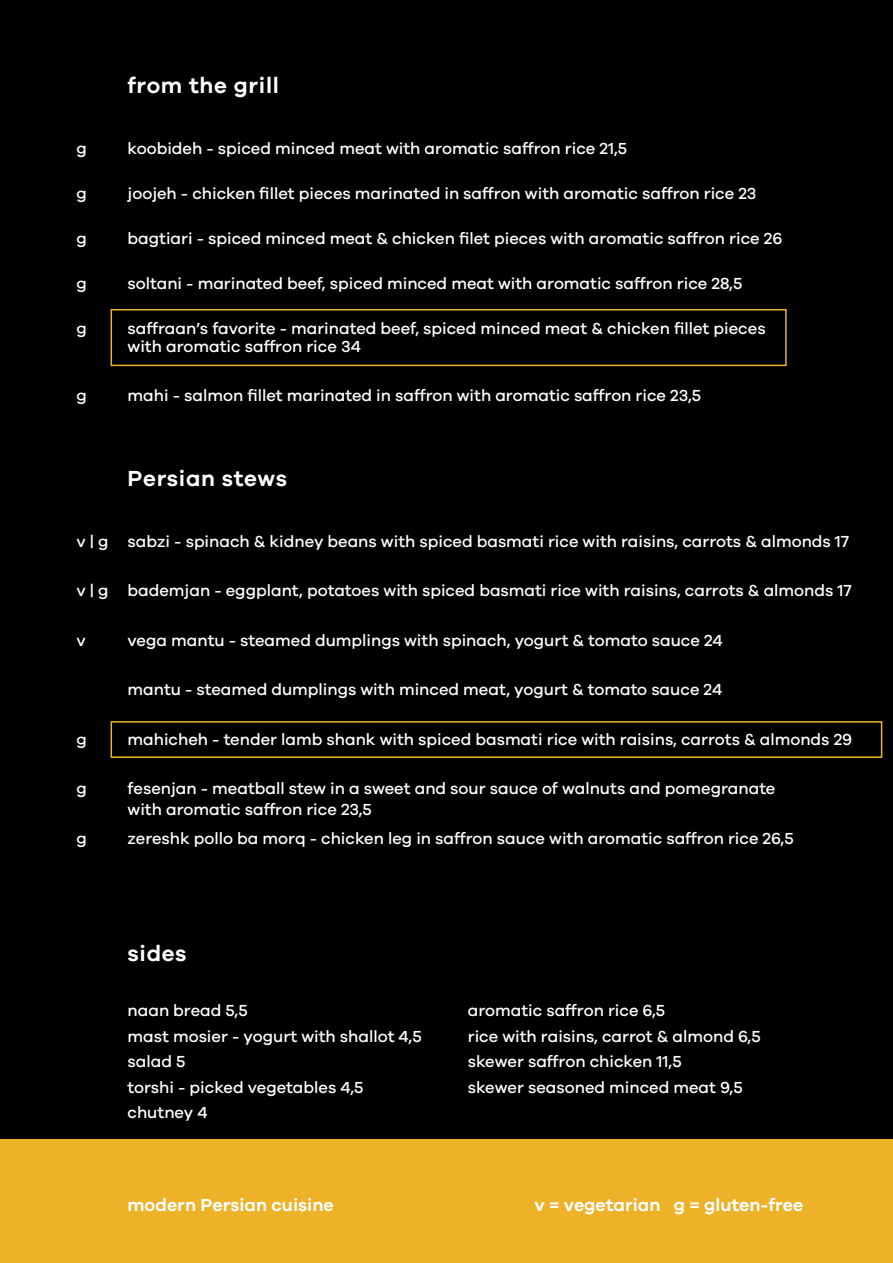
<style>
.page{position:relative;width:893px;height:1263px;background:#000}
.page>*{position:absolute;margin:0;border:0;box-sizing:border-box;transform-origin:0 0}
.t1{font:600 22.5px "Galano Grotesque";letter-spacing:.03em;color:#fff}
.t2{font:600 18px "Galano Grotesque";color:#fff}
.t3{font:500 16.5px/25.5px "Galano Grotesque";color:#fff}
</style>
<div class="page">
<div style="left:0;top:1140px;width:893px;height:123px;background:#edb228"></div>
<div style="left:111px;top:721px;width:771px;height:37px;border:2px solid #edb228"></div>
<div style="left:111px;top:309px;width:676px;height:57px;border:2px solid #edb228"></div>
<p class="t3" style="left:77px;top:135px;width:12px">g</p>
<p class="t3" style="left:77px;top:180px;width:12px">g</p>
<p class="t3" style="left:77px;top:225px;width:12px">g</p>
<p class="t3" style="left:77px;top:270px;width:12px">g</p>
<p class="t3" style="left:77px;top:315px;width:12px">g</p>
<p class="t3" style="left:77px;top:382px;width:12px">g</p>
<h1 class="t1" style="left:128px;top:72px;width:153px">from the grill</h1>
<p class="t3" style="left:128px;top:135px;width:501px">koobideh - spiced minced meat with aromatic saffron rice 21,5</p>
<p class="t3" style="left:128px;top:180px;width:630px">joojeh - chicken fillet pieces marinated in saffron with aromatic saffron rice 23</p>
<p class="t3" style="left:128px;top:225px;width:656px">bagtiari - spiced minced meat &amp; chicken filet pieces with aromatic saffron rice 26</p>
<p class="t3" style="left:128px;top:270px;width:616px">soltani - marinated beef, spiced minced meat with aromatic saffron rice 28,5</p>
<p class="t3" style="left:128px;top:315px;width:640px">saffraan’s favorite - marinated beef, spiced minced meat &amp; chicken fillet pieces</p>
<p class="t3" style="left:128px;top:333px;width:235px">with aromatic saffron rice 34</p>
<p class="t3" style="left:128px;top:382px;width:575px">mahi - salmon fillet marinated in saffron with aromatic saffron rice 23,5</p>
<p class="t3" style="left:77px;top:528px;width:34px">v | g</p>
<p class="t3" style="left:77px;top:578px;width:34px">v | g</p>
<p class="t3" style="left:77px;top:627px;width:11px">v</p>
<p class="t3" style="left:77px;top:726px;width:12px">g</p>
<p class="t3" style="left:77px;top:776px;width:12px">g</p>
<p class="t3" style="left:77px;top:825px;width:12px">g</p>
<h1 class="t1" style="left:128px;top:465px;width:161px">Persian stews</h1>
<p class="t3" style="left:128px;top:528px;width:723px">sabzi - spinach &amp; kidney beans with spiced basmati rice with raisins, carrots &amp; almonds 17</p>
<p class="t3" style="left:128px;top:578px;width:726px">bademjan - eggplant, potatoes with spiced basmati rice with raisins, carrots &amp; almonds 17</p>
<p class="t3" style="left:128px;top:627px;width:597px">vega mantu - steamed dumplings with spinach, yogurt &amp; tomato sauce 24</p>
<p class="t3" style="left:128px;top:677px;width:596px">mantu - steamed dumplings with minced meat, yogurt &amp; tomato sauce 24</p>
<p class="t3" style="left:128px;top:726px;width:726px">mahicheh - tender lamb shank with spiced basmati rice with raisins, carrots &amp; almonds 29</p>
<p class="t3" style="left:128px;top:776px;width:649px">fesenjan - meatball stew in a sweet and sour sauce of walnuts and pomegranate</p>
<p class="t3" style="left:128px;top:825px;width:668px">zereshk pollo ba morq - chicken leg in saffron sauce with aromatic saffron rice 26,5</p>
<p class="t3" style="left:128px;top:796px;width:246px">with aromatic saffron rice 23,5</p>
<h1 class="t1" style="left:128px;top:940px;width:61px">sides</h1>
<p class="t3" style="left:128px;top:998px;width:296px">naan bread 5,5<br>mast mosier - yogurt with shallot 4,5 salad 5<br>torshi - picked vegetables 4,5 chutney 4</p>
<p class="t3" style="left:468px;top:997px;width:294px">aromatic saffron rice 6,5<br>rice with raisins, carrot &amp; almond 6,5 skewer saffron chicken 11,5<br>skewer seasoned minced meat 9,5</p>
<p class="t2" style="left:128px;top:1194px;width:208px">modern Persian cuisine</p>
<p class="t2" style="left:534px;top:1194px;width:270px">v = vegetarian g = gluten-free</p>
</div>
